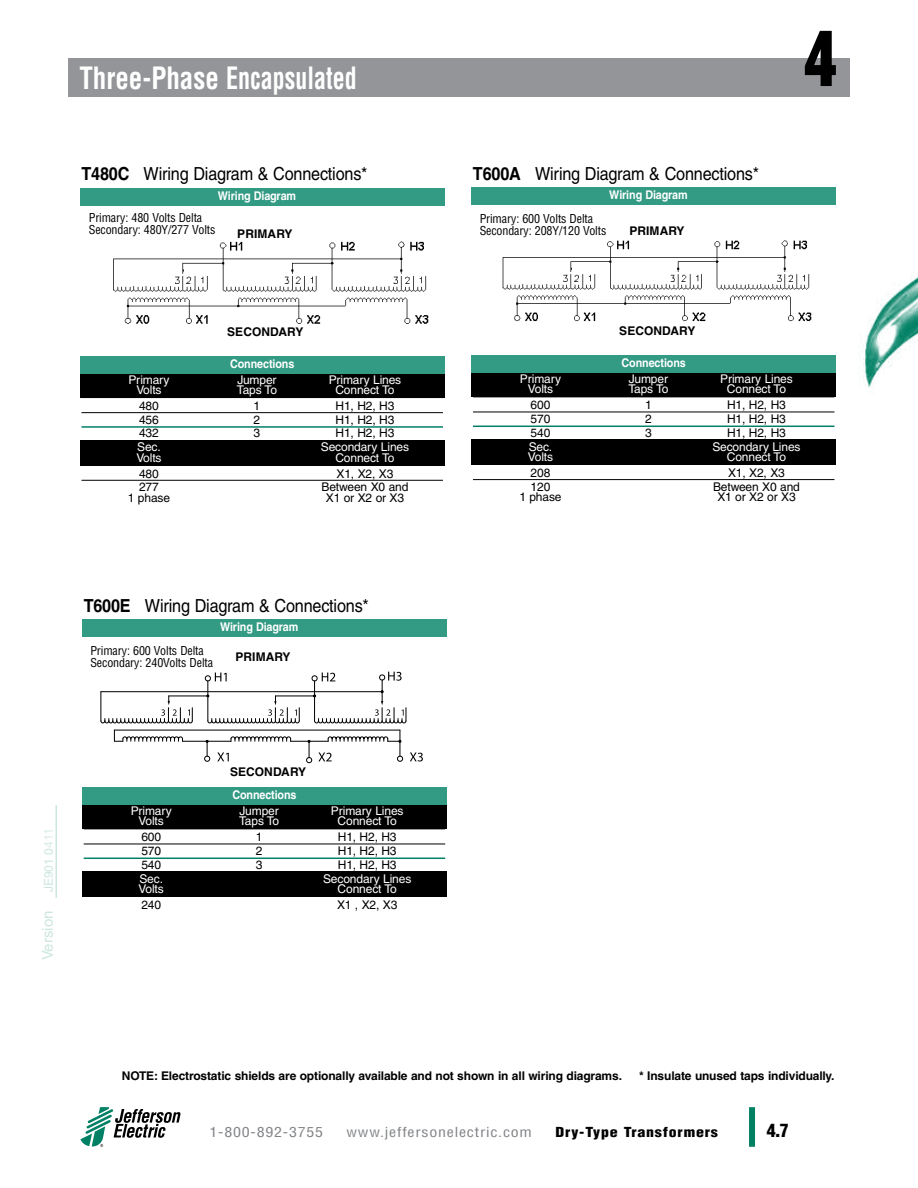
<style>
.page{position:relative;width:918px;height:1188px;background:#fff}
.page>*{position:absolute;margin:0;border:0;box-sizing:border-box;transform-origin:0 0}
.t1{font:700 condensed 72px "Helvetica LT";color:#000;scale:.9 1}
.t2{font:700 condensed 30px "Helvetica LT";color:#fff;scale:.9 1}
.t3{font:18px "Helvetica LT";letter-spacing:-.01em;color:#000;scale:.9 1}
.t4{font:900 condensed 18px "Helvetica LT";color:#000}
.t5{font:15px "Helvetica LT";color:#cce6e0}
.t6{font:condensed 13.5px "Helvetica LT";letter-spacing:.05em;color:#808285;scale:1.18 1}
.t7{font:900 condensed 13.5px "Helvetica LT";letter-spacing:.05em;color:#000;scale:1.18 1}
.t8{font:12px "Helvetica LT";letter-spacing:-.01em;color:#fff}
.t9{font:12px "Helvetica LT";letter-spacing:-.01em;color:#000}
.t10{font:700 12px "Helvetica LT";letter-spacing:-.01em;color:#000}
.t11{font:condensed 12px/12px "Helvetica LT";letter-spacing:-.01em;color:#000}
.t12{font:700 12px "Helvetica LT";letter-spacing:-.01em;color:#fff;scale:.9 1}
.s1{font-weight:700}
.s2{font-size:12px}
.s3{font-family:"Helvetica";font-weight:300;font-size:12px}
</style>
<div class="page">
<svg style="left:80px;top:1107px;width:101px;height:40px"></svg>
<div style="left:68px;top:58px;width:781px;height:39px;background:#939598"></div>
<div style="left:749px;top:1107px;width:6px;height:40px;background:#008065"></div>
<img style="left:862px;top:276px;width:56px;height:118px">
<svg style="left:804px;top:30px;width:32px;height:56px"></svg>
<div style="left:471px;top:439px;width:364px;height:26px;background:#000"></div>
<div style="left:471px;top:372px;width:364px;height:25px;background:#000"></div>
<hr style="left:473px;top:412px;width:361px;height:1px;background:#000">
<hr style="left:473px;top:426px;width:361px;height:1px;background:#008065">
<hr style="left:473px;top:479px;width:361px;height:1px;background:#000">
<div style="left:471px;top:188px;width:365px;height:17px;background:#339a83"></div>
<div style="left:471px;top:355px;width:365px;height:18px;background:#339a83"></div>
<img style="left:502px;top:240px;width:310px;height:82px">
<div style="left:82px;top:871px;width:364px;height:26px;background:#000"></div>
<div style="left:82px;top:804px;width:364px;height:25px;background:#000"></div>
<hr style="left:84px;top:844px;width:361px;height:1px;background:#000">
<hr style="left:84px;top:858px;width:361px;height:1px;background:#008065">
<div style="left:82px;top:620px;width:365px;height:17px;background:#339a83"></div>
<div style="left:82px;top:787px;width:365px;height:18px;background:#339a83"></div>
<hr style="left:183px;top:741px;width:48px;height:1px;background:#000">
<hr style="left:114px;top:730px;width:286px;height:1px;background:#000">
<hr style="left:169px;top:695px;width:39px;height:1px;background:#000">
<hr style="left:101px;top:691px;width:281px;height:1px;background:#000">
<svg style="left:114px;top:730px;width:70px;height:12px"></svg>
<svg style="left:100px;top:692px;width:93px;height:32px"></svg>
<svg style="left:205px;top:673px;width:22px;height:8px"></svg>
<hr style="left:291px;top:741px;width:37px;height:1px;background:#000">
<svg style="left:217px;top:752px;width:12px;height:9px"></svg>
<hr style="left:207px;top:681px;width:1px;height:40px;background:#000">
<svg style="left:230px;top:736px;width:62px;height:5px"></svg>
<hr style="left:275px;top:695px;width:40px;height:1px;background:#000">
<svg style="left:410px;top:752px;width:13px;height:10px"></svg>
<svg style="left:206px;top:694px;width:94px;height:30px"></svg>
<svg style="left:312px;top:672px;width:95px;height:52px"></svg>
<svg style="left:204px;top:740px;width:6px;height:22px"></svg>
<svg style="left:306px;top:740px;width:6px;height:23px"></svg>
<svg style="left:318px;top:730px;width:85px;height:32px"></svg>
<div style="left:80px;top:440px;width:364px;height:26px;background:#000"></div>
<div style="left:80px;top:373px;width:364px;height:25px;background:#000"></div>
<hr style="left:81px;top:412px;width:362px;height:1px;background:#000">
<hr style="left:81px;top:426px;width:362px;height:2px;background:#008065">
<hr style="left:81px;top:480px;width:362px;height:1px;background:#000">
<div style="left:80px;top:188px;width:364px;height:18px;background:#339a83"></div>
<div style="left:80px;top:356px;width:364px;height:17px;background:#339a83"></div>
<img style="left:113px;top:241px;width:316px;height:83px">
<hr style="left:55px;top:805px;width:2px;height:93px;background:#cce6e0">
<h2 class="t2" style="left:79px;top:59px;width:310px">Three-Phase Encapsulated</h2>
<h3 class="t3" style="left:81px;top:163px;width:319px"><span class="s1">T480C</span> Wiring Diagram &amp; Connections*</h3>
<p class="t12" style="left:218px;top:189px;width:89px">Wiring Diagram</p>
<p class="t11" style="left:89px;top:211px;width:128px">Primary: 480 Volts Delta<br>Secondary: 480Y/277 Volts</p>
<p class="t10" style="left:237px;top:227px;width:57px">PRIMARY</p>
<p class="t10" style="left:227px;top:325px;width:78px">SECONDARY</p>
<p class="t12" style="left:230px;top:356px;width:73px">Connections</p>
<p class="t8" style="left:128px;top:372px;width:43px">Primary</p>
<p class="t8" style="left:237px;top:372px;width:41px">Jumper</p>
<p class="t8" style="left:329px;top:372px;width:74px">Primary Lines</p>
<p class="t8" style="left:136px;top:383px;width:27px">Volts</p>
<p class="t8" style="left:237px;top:383px;width:42px">Taps To</p>
<p class="t8" style="left:335px;top:383px;width:61px">Connect To</p>
<p class="t9" style="left:139px;top:399px;width:21px">480</p>
<p class="t9" style="left:254px;top:399px;width:8px">1</p>
<p class="t9" style="left:336px;top:399px;width:60px">H1, H2, H3</p>
<p class="t9" style="left:139px;top:413px;width:21px">456</p>
<p class="t9" style="left:254px;top:413px;width:8px">2</p>
<p class="t9" style="left:336px;top:413px;width:60px">H1, H2, H3</p>
<p class="t9" style="left:139px;top:426px;width:21px">432</p>
<p class="t9" style="left:254px;top:426px;width:8px">3</p>
<p class="t9" style="left:336px;top:426px;width:60px">H1, H2, H3</p>
<p class="t8" style="left:137px;top:440px;width:25px">Sec.</p>
<p class="t8" style="left:321px;top:440px;width:90px">Secondary Lines</p>
<p class="t8" style="left:136px;top:451px;width:27px">Volts</p>
<p class="t8" style="left:335px;top:451px;width:61px">Connect To</p>
<p class="t9" style="left:139px;top:466px;width:21px">480</p>
<p class="t9" style="left:337px;top:466px;width:58px">X1, X2, X3</p>
<p class="t9" style="left:139px;top:480px;width:21px">277</p>
<p class="t9" style="left:322px;top:480px;width:88px">Between X0 and</p>
<p class="t9" style="left:128px;top:491px;width:44px">1 phase</p>
<p class="t9" style="left:326px;top:491px;width:80px">X1 or X2 or X3</p>
<h3 class="t3" style="left:84px;top:595px;width:318px"><span class="s1">T600E</span> Wiring Diagram &amp; Connections*</h3>
<p class="t10" style="left:235px;top:650px;width:57px">PRIMARY</p>
<p class="t12" style="left:220px;top:620px;width:89px">Wiring Diagram</p>
<p class="t11" style="left:90px;top:645px;width:124px">Primary: 600 Volts Delta<br>Secondary: 240Volts Delta</p>
<p class="t5" style="left:39px;top:960px;width:134px;rotate:-90deg">Version <span class="s2">JE901 0</span><span class="s3">411</span></p>
<p class="t10" style="left:230px;top:765px;width:78px">SECONDARY</p>
<p class="t12" style="left:232px;top:788px;width:73px">Connections</p>
<p class="t8" style="left:131px;top:804px;width:43px">Primary</p>
<p class="t8" style="left:240px;top:804px;width:41px">Jumper</p>
<p class="t8" style="left:331px;top:804px;width:74px">Primary Lines</p>
<p class="t8" style="left:139px;top:814px;width:27px">Volts</p>
<p class="t8" style="left:239px;top:814px;width:42px">Taps To</p>
<p class="t8" style="left:338px;top:814px;width:61px">Connect To</p>
<p class="t9" style="left:141px;top:830px;width:21px">600</p>
<p class="t9" style="left:256px;top:830px;width:8px">1</p>
<p class="t9" style="left:338px;top:830px;width:60px">H1, H2, H3</p>
<p class="t9" style="left:141px;top:844px;width:21px">570</p>
<p class="t9" style="left:256px;top:844px;width:8px">2</p>
<p class="t9" style="left:338px;top:844px;width:60px">H1, H2, H3</p>
<p class="t9" style="left:141px;top:858px;width:21px">540</p>
<p class="t9" style="left:256px;top:858px;width:8px">3</p>
<p class="t9" style="left:338px;top:858px;width:60px">H1, H2, H3</p>
<p class="t8" style="left:139px;top:871px;width:25px">Sec.</p>
<p class="t8" style="left:323px;top:871px;width:90px">Secondary Lines</p>
<p class="t8" style="left:139px;top:882px;width:27px">Volts</p>
<p class="t8" style="left:338px;top:882px;width:61px">Connect To</p>
<p class="t9" style="left:141px;top:898px;width:21px">240</p>
<p class="t9" style="left:337px;top:898px;width:62px">X1 , X2, X3</p>
<h3 class="t3" style="left:473px;top:163px;width:319px"><span class="s1">T600A</span> Wiring Diagram &amp; Connections*</h3>
<p class="t12" style="left:609px;top:188px;width:89px">Wiring Diagram</p>
<p class="t11" style="left:480px;top:213px;width:128px">Primary: 600 Volts Delta<br>Secondary: 208Y/120 Volts</p>
<p class="t10" style="left:629px;top:223px;width:57px">PRIMARY</p>
<p class="t10" style="left:619px;top:324px;width:78px">SECONDARY</p>
<p class="t12" style="left:622px;top:356px;width:73px">Connections</p>
<h1 class="t1" style="left:804px;top:14px;width:37px">4</h1>
<p class="t8" style="left:520px;top:372px;width:43px">Primary</p>
<p class="t8" style="left:629px;top:372px;width:41px">Jumper</p>
<p class="t8" style="left:720px;top:372px;width:74px">Primary Lines</p>
<p class="t8" style="left:528px;top:382px;width:27px">Volts</p>
<p class="t8" style="left:628px;top:382px;width:42px">Taps To</p>
<p class="t8" style="left:727px;top:382px;width:61px">Connect To</p>
<p class="t9" style="left:531px;top:398px;width:21px">600</p>
<p class="t9" style="left:645px;top:398px;width:8px">1</p>
<p class="t9" style="left:727px;top:398px;width:60px">H1, H2, H3</p>
<p class="t9" style="left:531px;top:412px;width:21px">570</p>
<p class="t9" style="left:645px;top:412px;width:8px">2</p>
<p class="t9" style="left:727px;top:412px;width:60px">H1, H2, H3</p>
<p class="t9" style="left:531px;top:426px;width:21px">540</p>
<p class="t9" style="left:645px;top:426px;width:8px">3</p>
<p class="t9" style="left:727px;top:426px;width:60px">H1, H2, H3</p>
<p class="t8" style="left:529px;top:439px;width:25px">Sec.</p>
<p class="t8" style="left:712px;top:439px;width:90px">Secondary Lines</p>
<p class="t8" style="left:528px;top:450px;width:27px">Volts</p>
<p class="t8" style="left:727px;top:450px;width:61px">Connect To</p>
<p class="t9" style="left:531px;top:466px;width:21px">208</p>
<p class="t9" style="left:728px;top:466px;width:58px">X1, X2, X3</p>
<p class="t9" style="left:531px;top:479px;width:21px">120</p>
<p class="t9" style="left:713px;top:479px;width:88px">Between X0 and</p>
<p class="t9" style="left:519px;top:490px;width:44px">1 phase</p>
<p class="t9" style="left:717px;top:490px;width:80px">X1 or X2 or X3</p>
<p class="t10" style="left:122px;top:1068px;width:502px">NOTE: Electrostatic shields are optionally available and not shown in all wiring diagrams.</p>
<p class="t10" style="left:639px;top:1068px;width:197px">* Insulate unused taps individually.</p>
<p class="t6" style="left:210px;top:1124px;width:98px">1-800-892-3755</p>
<p class="t6" style="left:347px;top:1124px;width:159px">www.jeffersonelectric.com</p>
<p class="t7" style="left:555px;top:1123px;width:139px">Dry-Type Transformers</p>
<h3 class="t4" style="left:767px;top:1119px;width:24px">4.7</h3>
</div>
